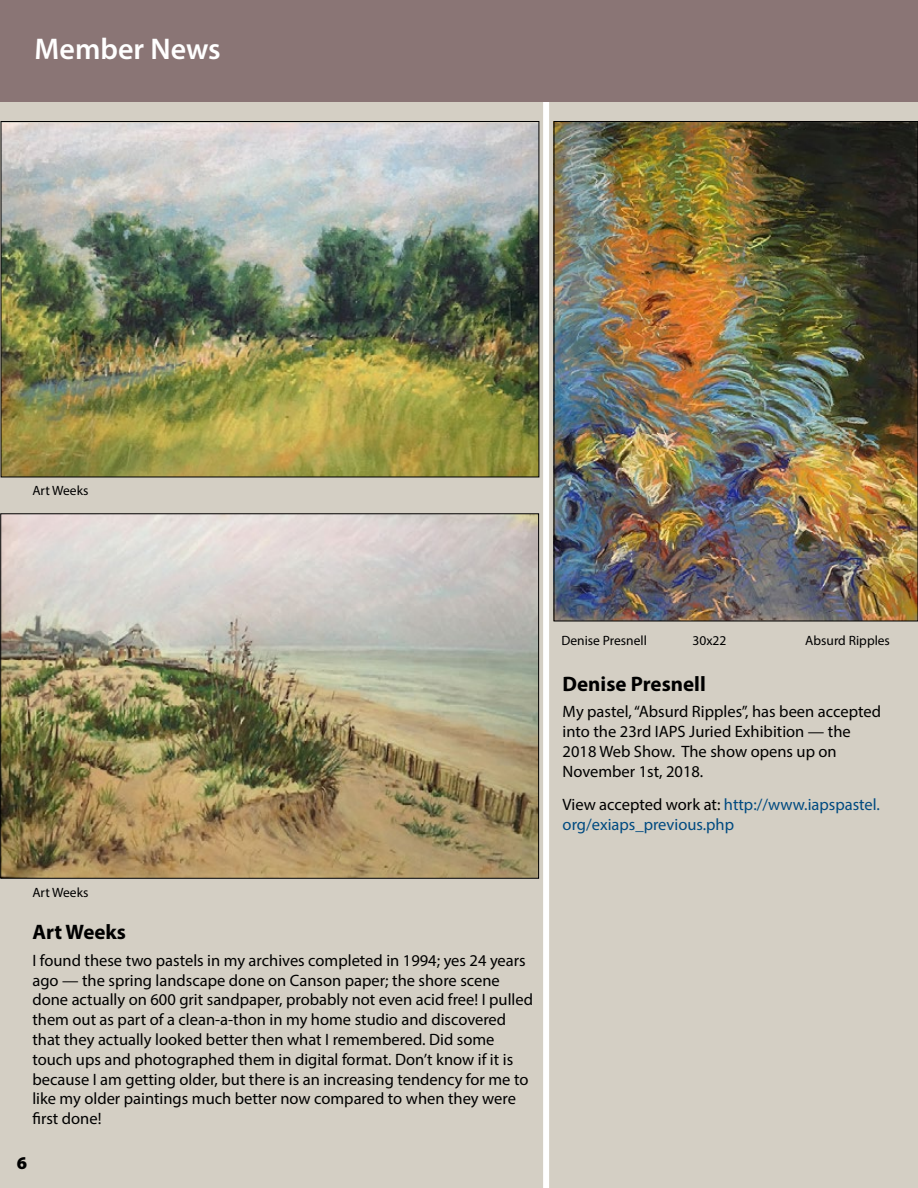
<style>
.page{position:relative;width:918px;height:1188px;background:#fff}
.page>*{position:absolute;margin:0;border:0;box-sizing:border-box;transform-origin:0 0}
.t1{font:600 30px "Myriad Pro";color:#fff}
.t2{font:700 21px "Myriad Pro";color:#000}
.t3{font:900 18px "Myriad Pro";color:#000}
.t4{font:16.5px/19.8px "Myriad Pro";color:#000}
.t5{font:16.5px/19.8px "Myriad Pro";color:#004a80}
.t6{font:13.5px "Myriad Pro";color:#000}
.s1{color:#000}
</style>
<div class="page">
<div style="left:0;top:100px;width:918px;height:1088px;background:#d4cfc4"></div>
<img style="left:3px;top:123px;width:534px;height:352px">
<img style="left:2px;top:515px;width:535px;height:362px">
<img style="left:556px;top:123px;width:360px;height:496px">
<div style="left:543px;top:102px;width:6px;height:1086px;background:#fff"></div>
<div style="left:0;top:0;width:918px;height:102px;background:#8a7575"></div>
<h1 class="t1" style="left:35px;top:30px;width:188px">Member News</h1>
<p class="t6" style="left:32px;top:483px;width:57px">Art Weeks</p>
<p class="t6" style="left:32px;top:884px;width:57px">Art Weeks</p>
<p class="t2" style="left:32px;top:918px;width:95px">Art Weeks</p>
<p class="t4" style="left:32px;top:950px;width:502px">I found these two pastels in my archives completed in 1994; yes 24 years ago — the spring landscape done on Canson paper; the shore scene done actually on 600 grit sandpaper, probably not even acid free! I pulled them out as part of a clean-a-thon in my home studio and discovered that they actually looked better then what I remembered. Did some touch ups and photographed them in digital format. Don’t know if it is because I am getting older, but there is an increasing tendency for me to like my older paintings much better now compared to when they were first done!</p>
<p class="t3" style="left:17px;top:1153px;width:12px">6</p>
<p class="t6" style="left:561px;top:632px;width:87px">Denise Presnell</p>
<p class="t6" style="left:693px;top:632px;width:35px">30x22</p>
<p class="t6" style="left:805px;top:632px;width:86px">Absurd Ripples</p>
<p class="t2" style="left:563px;top:670px;width:145px">Denise Presnell</p>
<p class="t4" style="left:563px;top:702px;width:320px">My pastel, “Absurd Ripples”, has been accepted into the 23rd IAPS Juried Exhibition — the 2018 Web Show. The show opens up on November 1st, 2018.</p>
<p class="t5" style="left:563px;top:794px;width:319px"><span class="s1">View accepted work at:</span> http://www.iapspastel. org/exiaps_previous.php</p>
</div>
